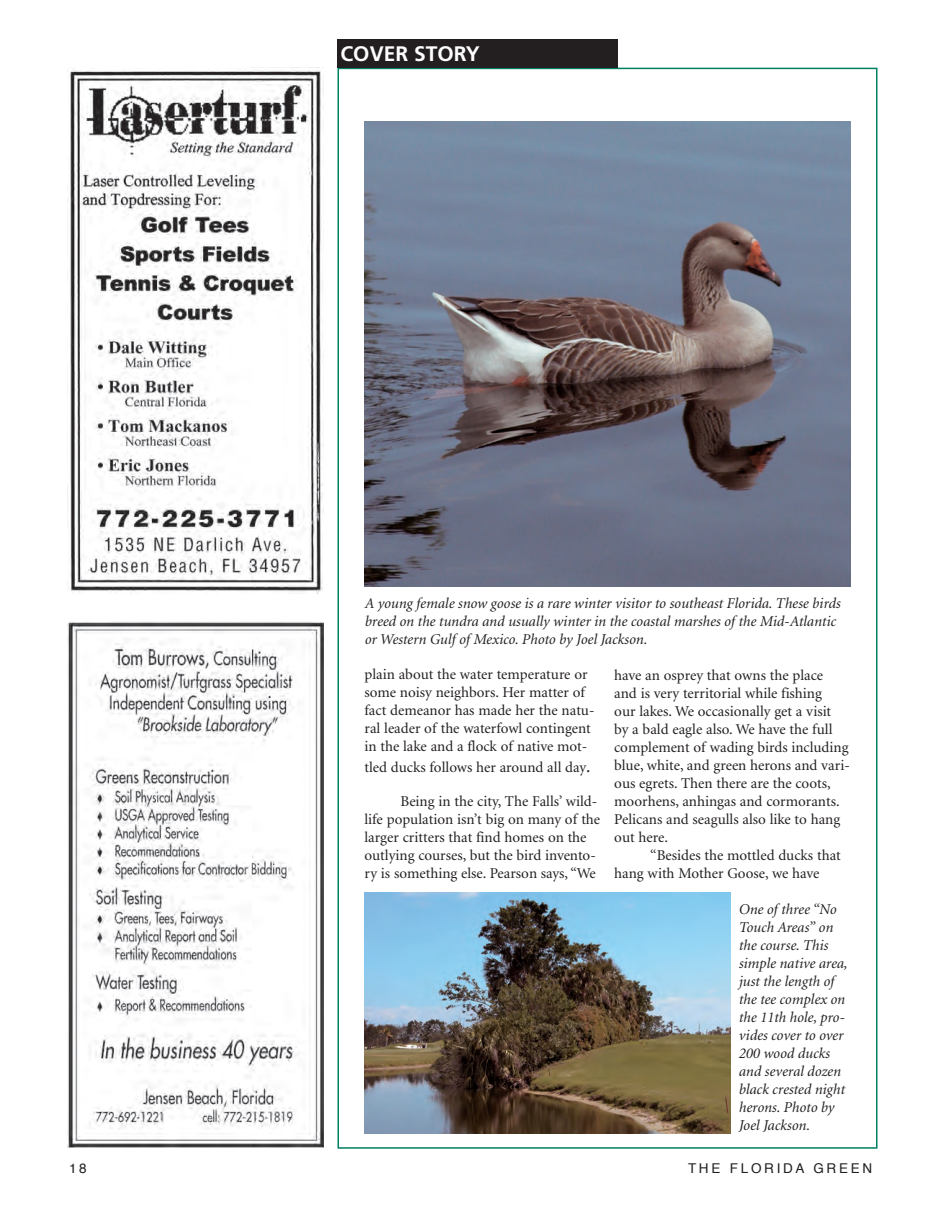
<style>
.page{position:relative;width:945px;height:1215px;background:#fff}
.page>*{position:absolute;margin:0;border:0;box-sizing:border-box;transform-origin:0 0}
.t1{font:700 21px "Frutiger";color:#fff}
.t2{font:15px/18px "Minion";color:#231f20}
.t3{font:italic 15px/18px "Minion";color:#231f20}
.t4{font:13.5px "Helvetica";letter-spacing:.2em;color:#231f20}
.s1{font-size:18px}
</style>
<div class="page">
<img style="left:68px;top:69px;width:256px;height:525px">
<img style="left:68px;top:621px;width:256px;height:526px">
<div style="left:338px;top:39px;width:280px;height:29px;background:#231f20"></div>
<img style="left:364px;top:122px;width:486px;height:464px">
<img style="left:365px;top:892px;width:365px;height:242px">
<h1 class="t1" style="left:340px;top:42px;width:141px">COVER STORY</h1>
<p class="t3" style="left:364px;top:594px;width:477px">A young female snow goose is a rare winter visitor to southeast Florida. These birds breed on the tundra and usually winter in the coastal marshes of the Mid-Atlantic or Western Gulf of Mexico. Photo by Joel Jackson.</p>
<p class="t2" style="left:364px;top:666px;width:232px">plain about the water temperature or some noisy neighbors. Her matter of fact demeanor has made her the natu&shy;ral leader of the waterfowl contingent in the lake and a flock of native mot-</p>
<p class="t2" style="left:364px;top:759px;width:228px">tled ducks follows her around all day<span class="s1">.</span></p>
<p class="t2" style="left:364px;top:792px;width:237px;text-indent:36px">Being in the city, The Falls’ wild&shy;life population isn’t big on many of the larger critters that find homes on the outlying courses, but the bird invento&shy;ry is something else. Pearson says, “We</p>
<p class="t2" style="left:614px;top:666px;width:237px">have an osprey that owns the place<br>and is very territorial while fishing<br>our lakes. We occasionally get a visit<br>by a bald eagle also. We have the full complement of wading birds including blue, white, and green herons and vari&shy;ous egrets. Then there are the coots, moorhens, anhingas and cormorants.<br>Pelicans and seagulls also like to hang out here.</p>
<p class="t2" style="left:614px;top:846px;width:228px;text-indent:36px">“Besides the mottled ducks that hang with Mother Goose, we have</p>
<p class="t3" style="left:738px;top:900px;width:110px">One of three “No<br>Touch Areas” on the course. This simple native area, just the length of the tee complex on the 11th hole, pro&shy;vides cover to over<br>200 wood ducks and several dozen black crested night herons. Photo by<br>Joel Jackson.</p>
<p class="t4" style="left:69px;top:1157px;width:19px">18</p>
<p class="t4" style="left:688px;top:1157px;width:186px">THE FLORIDA GREEN</p>
</div>
